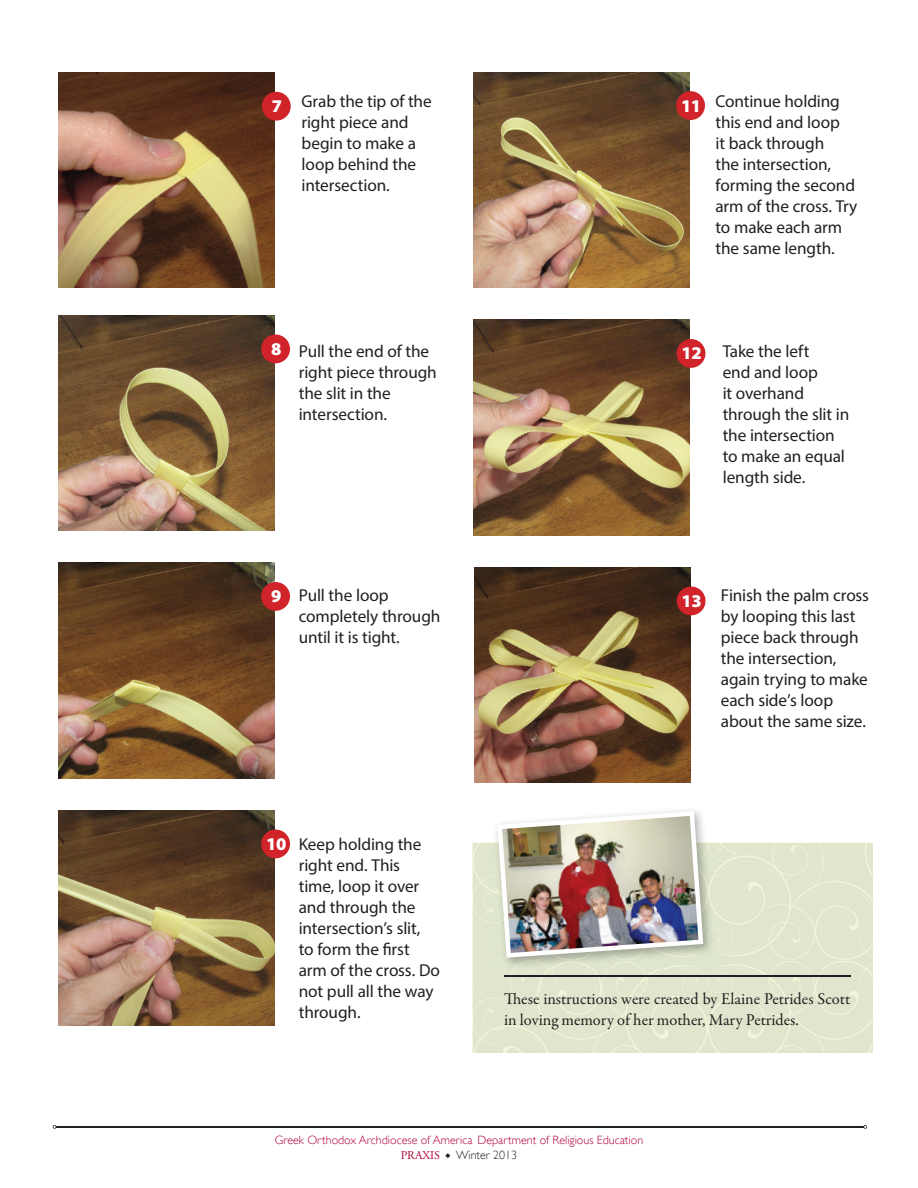
<style>
.page{position:relative;width:918px;height:1188px;background:#fff}
.page>*{position:absolute;margin:0;border:0;box-sizing:border-box;transform-origin:0 0}
.t1{font:900 18px "Myriad Pro";letter-spacing:-.025em;color:#fff}
.t2{font:17.25px/21px "Myriad Pro";letter-spacing:-.005em;color:#231f20}
.t3{font:16.5px/21px "Garamond Premr Pro";letter-spacing:-.005em;color:#231f20}
.t4{font:300 12px "Gill Sans";color:#b30437}
.t5{font:300 12px "Gill Sans";color:#231f20}
.t6{font:12px "Adobe Garamond Pro";color:#b30437}
.s1{font-weight:900;font-size:18px;color:#fff}
</style>
<div class="page">
<hr style="left:56px;top:1126px;width:808px;height:1px;background:#231f20">
<hr style="left:56px;top:1127px;width:808px;height:1px;background:#231f20">
<svg style="left:863px;top:1125px;width:4px;height:4px"></svg>
<img style="left:58px;top:315px;width:216px;height:216px">
<img style="left:58px;top:562px;width:216px;height:216px">
<img style="left:58px;top:810px;width:216px;height:216px">
<div style="left:261px;top:335px;width:29px;height:28px;background:#d1232a;border-radius:50%"></div>
<div style="left:261px;top:582px;width:29px;height:29px;background:#d1232a;border-radius:50%"></div>
<div style="left:261px;top:830px;width:29px;height:28px;background:#d1232a;border-radius:50%"></div>
<img style="left:474px;top:72px;width:216px;height:216px">
<img style="left:474px;top:320px;width:216px;height:215px">
<img style="left:474px;top:567px;width:216px;height:216px">
<div style="left:676px;top:91px;width:29px;height:29px;background:#d1232a;border-radius:50%"></div>
<div style="left:677px;top:339px;width:28px;height:29px;background:#d1232a;border-radius:50%"></div>
<div style="left:677px;top:587px;width:29px;height:28px;background:#d1232a;border-radius:50%"></div>
<img style="left:58px;top:72px;width:216px;height:216px">
<div style="left:262px;top:92px;width:29px;height:29px;background:#d1232a;border-radius:50%"></div>
<img style="left:472px;top:843px;width:50px;height:210px">
<img style="left:673px;top:843px;width:200px;height:210px">
<img style="left:522px;top:969px;width:151px;height:84px">
<img style="left:492px;top:810px;width:222px;height:159px">
<img style="left:497px;top:811px;width:206px;height:147px">
<hr style="left:504px;top:975px;width:346px;height:2px;background:#231f20">
<svg style="left:504px;top:992px;width:17px;height:12px"></svg>
<p class="t2" style="left:302px;top:91px;width:132px;text-indent:-30px"><span class="s1">7</span> Grab the tip of the right piece and begin to make a loop behind the intersection.</p>
<p class="t1" style="left:271px;top:337px;width:12px">8</p>
<p class="t2" style="left:299px;top:340px;width:140px">Pull the end of the right piece through the slit in the intersection.</p>
<p class="t1" style="left:271px;top:584px;width:12px">9</p>
<p class="t2" style="left:299px;top:584px;width:143px">Pull the loop completely through until it is tight.</p>
<p class="t1" style="left:266px;top:832px;width:22px">10</p>
<p class="t2" style="left:299px;top:833px;width:143px">Keep holding the right end. This time, loop it over and through the intersection’s slit,<br>to form the rst arm of the cross. Do not pull all the way through.</p>
<p class="t1" style="left:681px;top:94px;width:22px">11</p>
<p class="t2" style="left:716px;top:91px;width:143px">Continue holding this end and loop<br>it back through<br>the intersection, forming the second arm of the cross. Try to make each arm the same length.</p>
<p class="t1" style="left:682px;top:341px;width:22px">12</p>
<p class="t2" style="left:723px;top:340px;width:128px">Take the left<br>end and loop<br>it overhand through the slit in the intersection to make an equal length side.</p>
<p class="t1" style="left:682px;top:589px;width:22px">13</p>
<p class="t2" style="left:721px;top:584px;width:150px">Finish the palm cross by looping this last piece back through the intersection, again trying to make each side’s loop about the same size.</p>
<p class="t3" style="left:504px;top:988px;width:348px;text-indent:17px">ese instructions were created by Elaine Petrides Scott in loving memory of her mother, Mary Petrides.</p>
<p class="t4" style="left:275px;top:1130px;width:370px">Greek Orthodox Archdiocese of America Department of Religious Education</p>
<p class="t6" style="left:401px;top:1148px;width:41px">PRAXIS</p>
<p class="t5" style="left:456px;top:1145px;width:63px">Winter 2013</p>
</div>
